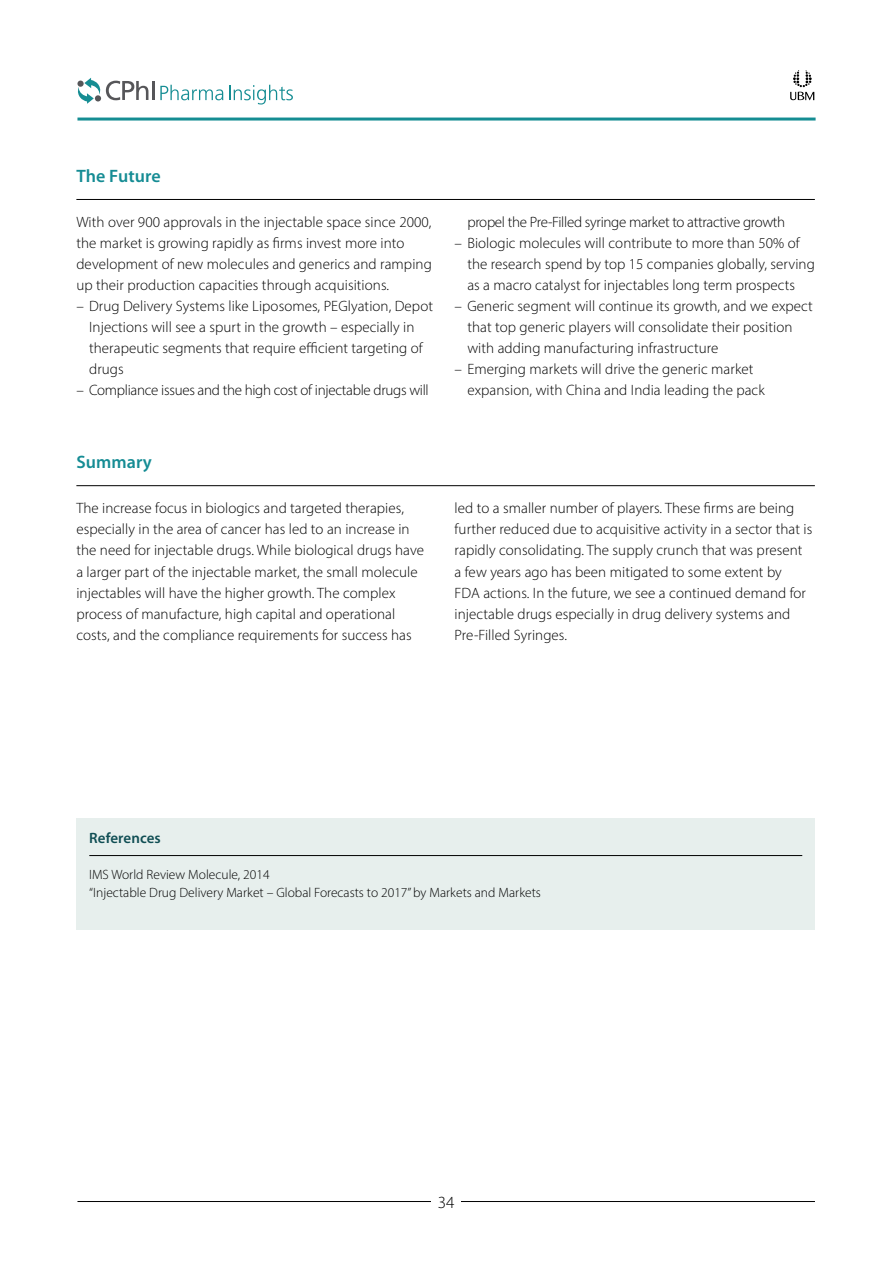
<style>
.page{position:relative;width:893px;height:1263px;background:#fff}
.page>*{position:absolute;margin:0;border:0;box-sizing:border-box;transform-origin:0 0}
.t1{font:600 18px "Myriad Pro";letter-spacing:.005em;color:#158c94}
.t2{font:300 17.1px "Myriad Pro";color:#000}
.t3{font:300 15px/21px "Myriad Pro";letter-spacing:.005em;color:#000}
.t4{font:300 15px "Myriad Pro";letter-spacing:-.02em;color:#000}
.t5{font:600 15px "Myriad Pro";letter-spacing:.005em;color:#104e54}
.t6{font:300 13.5px/18px "Myriad Pro";color:#000}
</style>
<div class="page">
<hr style="left:77px;top:118px;width:739px;height:3px;background:#158d93">
<svg style="left:77px;top:78px;width:71px;height:26px"></svg>
<hr style="left:152px;top:81px;width:3px;height:19px;background:#565659">
<svg style="left:160px;top:85px;width:63px;height:15px"></svg>
<svg style="left:229px;top:85px;width:64px;height:20px"></svg>
<svg style="left:790px;top:70px;width:24px;height:30px"></svg>
<hr style="left:77px;top:1201px;width:738px;height:1px;background:#000">
<div style="left:432px;top:1195px;width:29px;height:37px;background:#fff"></div>
<hr style="left:76px;top:199px;width:739px;height:1px;background:#000">
<hr style="left:76px;top:485px;width:739px;height:1px;background:#000">
<div style="left:77px;top:819px;width:738px;height:111px;background:#e7efed"></div>
<hr style="left:89px;top:855px;width:713px;height:1px;background:#000">
<p class="t1" style="left:76px;top:165px;width:86px">The Future</p>
<p class="t3" style="left:76px;top:212px;width:357px">With over 900 approvals in the injectable space since 2000, the market is growing rapidly as firms invest more into development of new molecules and generics and ramping up their production capacities through acquisitions.</p>
<p class="t3" style="left:89px;top:296px;width:345px;text-indent:-13px">– Drug Delivery Systems like Liposomes, PEGlyation, Depot Injections will see a spurt in the growth – especially in therapeutic segments that require efficient targeting of drugs</p>
<p class="t4" style="left:76px;top:381px;width:354px">– Compliance issues and the high cost of injectable drugs will</p>
<p class="t4" style="left:467px;top:213px;width:319px">propel the Pre-Filled syringe market to attractive growth</p>
<p class="t3" style="left:467px;top:233px;width:349px;text-indent:-13px">– Biologic molecules will contribute to more than 50% of the research spend by top 15 companies globally, serving as a macro catalyst for injectables long term prospects</p>
<p class="t3" style="left:467px;top:296px;width:347px;text-indent:-13px">– Generic segment will continue its growth, and we expect that top generic players will consolidate their position with adding manufacturing infrastructure</p>
<p class="t3" style="left:467px;top:359px;width:299px;text-indent:-13px">– Emerging markets will drive the generic market expansion, with China and India leading the pack</p>
<p class="t1" style="left:76px;top:451px;width:77px">Summary</p>
<p class="t3" style="left:76px;top:498px;width:349px">The increase focus in biologics and targeted therapies, especially in the area of cancer has led to an increase in the need for injectable drugs. While biological drugs have a larger part of the injectable market, the small molecule injectables will have the higher growth. The complex process of manufacture, high capital and operational costs, and the compliance requirements for success has</p>
<p class="t3" style="left:455px;top:498px;width:359px">led to a smaller number of players. These firms are being further reduced due to acquisitive activity in a sector that is rapidly consolidating. The supply crunch that was present a few years ago has been mitigated to some extent by<br>FDA actions. In the future, we see a continued demand for injectable drugs especially in drug delivery systems and Pre-Filled Syringes.</p>
<p class="t5" style="left:89px;top:828px;width:73px">References</p>
<p class="t6" style="left:89px;top:865px;width:453px">IMS World Review Molecule, 2014<br>“Injectable Drug Delivery Market – Global Forecasts to 2017” by Markets and Markets</p>
<p class="t2" style="left:438px;top:1192px;width:18px">34</p>
</div>
